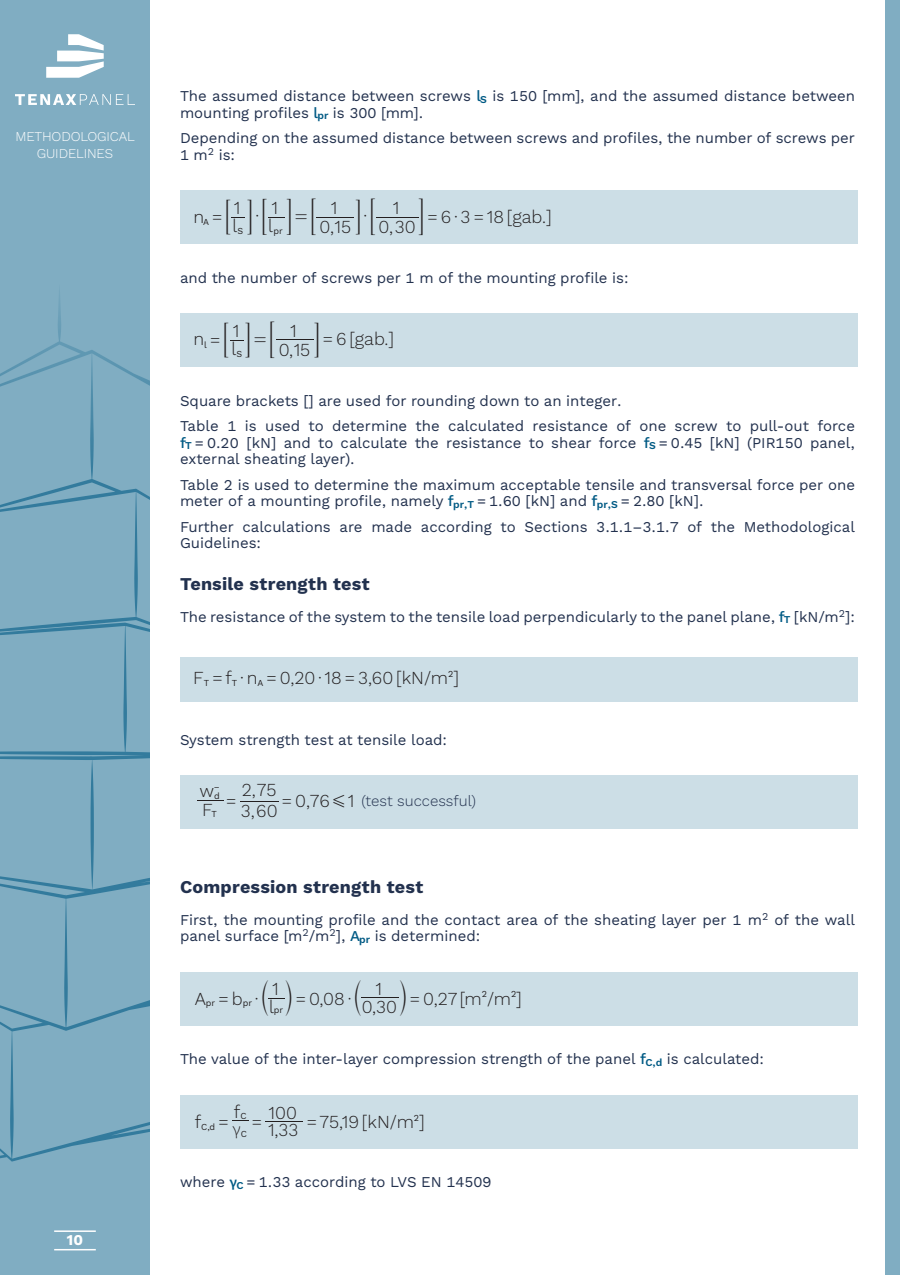
<style>
.page{position:relative;width:900px;height:1275px;background:#fff}
.page>*{position:absolute;margin:0;border:0;box-sizing:border-box;transform-origin:0 0}
.t1{font:300 18px "Work Sans";color:#231f20}
.mazais_virsraksts{font:700 18px "Work Sans";letter-spacing:.01em;color:#22314e}
.t2{font:300 18px "Source Sans Pro";color:#231f20}
.t3{font:17.25px "MM Variable B";color:#231f20;scale:1.04 1}
.teksts{font:15px/16.5px "Work Sans";color:#22314e}
.specteksts_platāks{font:300 15px "Work Sans";color:#22314e}
.t4{font:700 15px "Work Sans";color:#fff}
.t5{font:300 13.5px/16.2px "Work Sans";letter-spacing:-.01em;color:#fff;text-align:center}
.t6{font:9px "Work Sans";color:#231f20}
.s1{font-weight:500;color:#005a84}
.s2{font-weight:400;font-size:9px}
.s3{font-family:"MM Variable B";font-weight:400;font-size:17.25px}
.s4{font-family:"MM Variable B";font-weight:400;font-size:17.85px}
.s5{font-family:"MM Text";font-weight:400}
.s6{font-family:"MM Variable B";font-weight:400;font-size:18.15px}
.s7{font-family:"Work Sans";font-weight:300;font-size:18px}
.s8{font-size:18.15px}
.s9{font-weight:300;font-size:18px}
.s10{font-family:"MM Relation";font-weight:400}
.s11{font-family:"MM Variable A";font-weight:400;font-size:17.55px}
.s12{font-family:"Work Sans";font-weight:400;font-size:9px}
.s13{font-family:"Source Sans Pro";font-weight:600;color:#005a84}
</style>
<div class="page">
<div style="left:0;top:0;width:150px;height:1275px;background:#80adc2"></div>
<svg style="left:0;top:477px;width:150px;height:685px"></svg>
<div style="left:885px;top:0;width:15px;height:1275px;background:#80adc2"></div>
<hr style="left:54px;top:1230px;width:42px;height:2px;background:#fff">
<hr style="left:54px;top:1249px;width:42px;height:1px;background:#fff">
<svg style="left:15px;top:94px;width:120px;height:11px"></svg>
<svg style="left:46px;top:34px;width:58px;height:44px"></svg>
<div style="left:180px;top:190px;width:678px;height:54px;background:#ccdee6"></div>
<div style="left:180px;top:314px;width:678px;height:54px;background:#ccdee6"></div>
<div style="left:180px;top:657px;width:678px;height:45px;background:#ccdee6"></div>
<div style="left:180px;top:776px;width:678px;height:54px;background:#ccdee6"></div>
<div style="left:180px;top:972px;width:678px;height:54px;background:#ccdee6"></div>
<div style="left:180px;top:1095px;width:678px;height:54px;background:#ccdee6"></div>
<svg style="left:232px;top:217px;width:13px;height:1px"></svg>
<svg style="left:268px;top:217px;width:16px;height:1px"></svg>
<hr style="left:317px;top:217px;width:37px;height:1px;background:#231f20">
<hr style="left:376px;top:217px;width:42px;height:1px;background:#231f20">
<svg style="left:231px;top:340px;width:13px;height:1px"></svg>
<hr style="left:276px;top:340px;width:37px;height:1px;background:#231f20">
<hr style="left:240px;top:801px;width:39px;height:1px;background:#231f20">
<svg style="left:269px;top:998px;width:16px;height:1px"></svg>
<hr style="left:361px;top:998px;width:38px;height:1px;background:#231f20">
<svg style="left:232px;top:1120px;width:16px;height:1px"></svg>
<hr style="left:265px;top:1121px;width:38px;height:1px;background:#231f20">
<p class="t5" style="left:15px;top:128px;width:121px">METHODOLOGICAL<br>GUIDELINES</p>
<p class="t4" style="left:67px;top:1228px;width:18px">10</p>
<p class="teksts" style="left:180px;top:87px;width:677px">The assumed distance between screws <span class="s1">l</span><sub>S</sub> is 150 [mm], and the assumed distance between mounting profiles <span class="s1">l</span><sub>pr</sub> is 300 [mm].</p>
<p class="teksts" style="left:180px;top:129px;width:676px">Depending on the assumed distance between screws and profiles, the number of screws per<br>1 m<sup>2</sup> is:</p>
<p class="t1" style="left:193px;top:207px;width:126px">n<span class="s2">A</span> =<span class="s3">; E</span>∙<span class="s4">; E</span><span class="s5">=</span><span class="s6">;</span></p>
<p class="t3" style="left:354px;top:206px;width:24px">E<span class="s7">∙</span><span class="s8">;</span></p>
<p class="t1" style="left:417px;top:207px;width:136px"><span class="s6">E</span>=6∙3=18[gab.]</p>
<p class="t1" style="left:331px;top:197px;width:8px">1</p>
<p class="t1" style="left:393px;top:197px;width:8px">1</p>
<p class="t1" style="left:234px;top:198px;width:8px">1</p>
<p class="t1" style="left:272px;top:198px;width:8px">1</p>
<p class="t6" style="left:268px;top:225px;width:16px"><span class="s9">l</span>pr</p>
<p class="t1" style="left:232px;top:216px;width:12px">l<span class="s2">S</span></p>
<p class="t1" style="left:320px;top:216px;width:33px">0,15</p>
<p class="t1" style="left:379px;top:216px;width:39px">0,30</p>
<p class="teksts" style="left:180px;top:269px;width:450px">and the number of screws per 1 m of the mounting profile is:</p>
<p class="t1" style="left:194px;top:329px;width:85px">n<sub>l</sub> =<span class="s3">; E</span><span class="s5">=</span><span class="s6">;</span></p>
<p class="t1" style="left:313px;top:329px;width:83px"><span class="s3">E</span> = 6 [gab.]</p>
<p class="t1" style="left:290px;top:320px;width:8px">1</p>
<p class="t1" style="left:233px;top:321px;width:8px">1</p>
<p class="t1" style="left:232px;top:338px;width:12px">l<span class="s2">S</span></p>
<p class="t1" style="left:279px;top:339px;width:33px">0,15</p>
<p class="teksts" style="left:180px;top:392px;width:443px">Square brackets [] are used for rounding down to an integer.</p>
<p class="teksts" style="left:180px;top:417px;width:677px;text-align:justify">Table 1 is used to determine the calculated resistance of one screw to pull-out force <span class="s1">f</span><sub>T</sub> = 0.20 [kN] and to calculate the resistance to shear force <span class="s1">f</span><sub>S</sub> = 0.45 [kN] (PIR150 panel, external sheating layer).</p>
<p class="teksts" style="left:180px;top:476px;width:676px">Table 2 is used to determine the maximum acceptable tensile and transversal force per one meter of a mounting profile, namely <span class="s1">f</span><sub>pr,T</sub> = 1.60 [kN] and <span class="s1">f</span><sub>pr,S</sub> = 2.80 [kN].</p>
<p class="teksts" style="left:180px;top:518px;width:677px">Further calculations are made according to Sections 3.1.1–3.1.7 of the Methodological<br>Guidelines:</p>
<p class="mazais_virsraksts" style="left:180px;top:571px;width:191px">Tensile strength test</p>
<p class="teksts" style="left:180px;top:608px;width:677px">The resistance of the system to the tensile load perpendicularly to the panel plane, <span class="s1">f</span><sub>T</sub> [kN/m<sup>2</sup>]:</p>
<p class="t1" style="left:193px;top:668px;width:267px">F<span class="s2">T</span> =f<span class="s2">T</span> ∙ n<span class="s2">A</span> = 0,20 ∙18 = 3,60 [kN/m<sup>2</sup>]</p>
<p class="teksts" style="left:180px;top:731px;width:269px">System strength test at tensile load:</p>
<p class="t6" style="left:214px;top:781px;width:7px">–</p>
<p class="t1" style="left:199px;top:781px;width:22px">w<span class="s2">d</span></p>
<p class="t1" style="left:202px;top:799px;width:16px">F<span class="s2">T</span></p>
<p class="t1" style="left:242px;top:780px;width:36px">2,75</p>
<p class="t1" style="left:226px;top:790px;width:12px">=</p>
<p class="t1" style="left:281px;top:790px;width:74px">=0,76<span class="s10">G</span>1</p>
<p class="t1" style="left:241px;top:800px;width:38px">3,60</p>
<p class="specteksts_platāks" style="left:361px;top:790px;width:116px">(test successful)</p>
<p class="mazais_virsraksts" style="left:180px;top:874px;width:245px">Compression strength test</p>
<p class="teksts" style="left:180px;top:911px;width:677px">First, the mounting profile and the contact area of the sheating layer per 1 m<sup>2</sup> of the wall panel surface [m<sup>2</sup>/m<sup>2</sup>], <span class="s1">A</span><sub>pr</sub> is determined:</p>
<p class="t1" style="left:195px;top:988px;width:168px">A<span class="s2">pr</span> =b<span class="s2">pr</span> ∙<span class="s11">C M</span>=0,08∙<span class="s11">C</span></p>
<p class="t1" style="left:400px;top:988px;width:124px"><span class="s11">M</span> = 0,27[m<sup>2</sup>/m<sup>2</sup>]</p>
<p class="t1" style="left:376px;top:978px;width:8px">1</p>
<p class="t1" style="left:272px;top:979px;width:8px">1</p>
<p class="t6" style="left:269px;top:1005px;width:16px"><span class="s9">l</span>pr</p>
<p class="t1" style="left:362px;top:996px;width:37px">0,30</p>
<p class="teksts" style="left:180px;top:1050px;width:586px">The value of the inter-layer compression strength of the panel <span class="s1">f</span><sub>C,d</sub> is calculated:</p>
<p class="t1" style="left:234px;top:1101px;width:14px">f<span class="s2">C</span></p>
<p class="t1" style="left:269px;top:1102px;width:30px">100</p>
<p class="t6" style="left:195px;top:1121px;width:36px"><span class="s9">f</span>C,d <span class="s9">=</span></p>
<p class="t1" style="left:252px;top:1111px;width:12px">=</p>
<p class="t1" style="left:307px;top:1111px;width:120px">=75,19 [kN/m<sup>2</sup>]</p>
<p class="t1" style="left:268px;top:1120px;width:32px">1,33</p>
<p class="t2" style="left:233px;top:1118px;width:16px">γ<span class="s12">C</span></p>
<p class="teksts" style="left:180px;top:1173px;width:313px">where <span class="s13">γ</span><sub>C</sub> = 1.33 according to LVS EN 14509</p>
</div>
